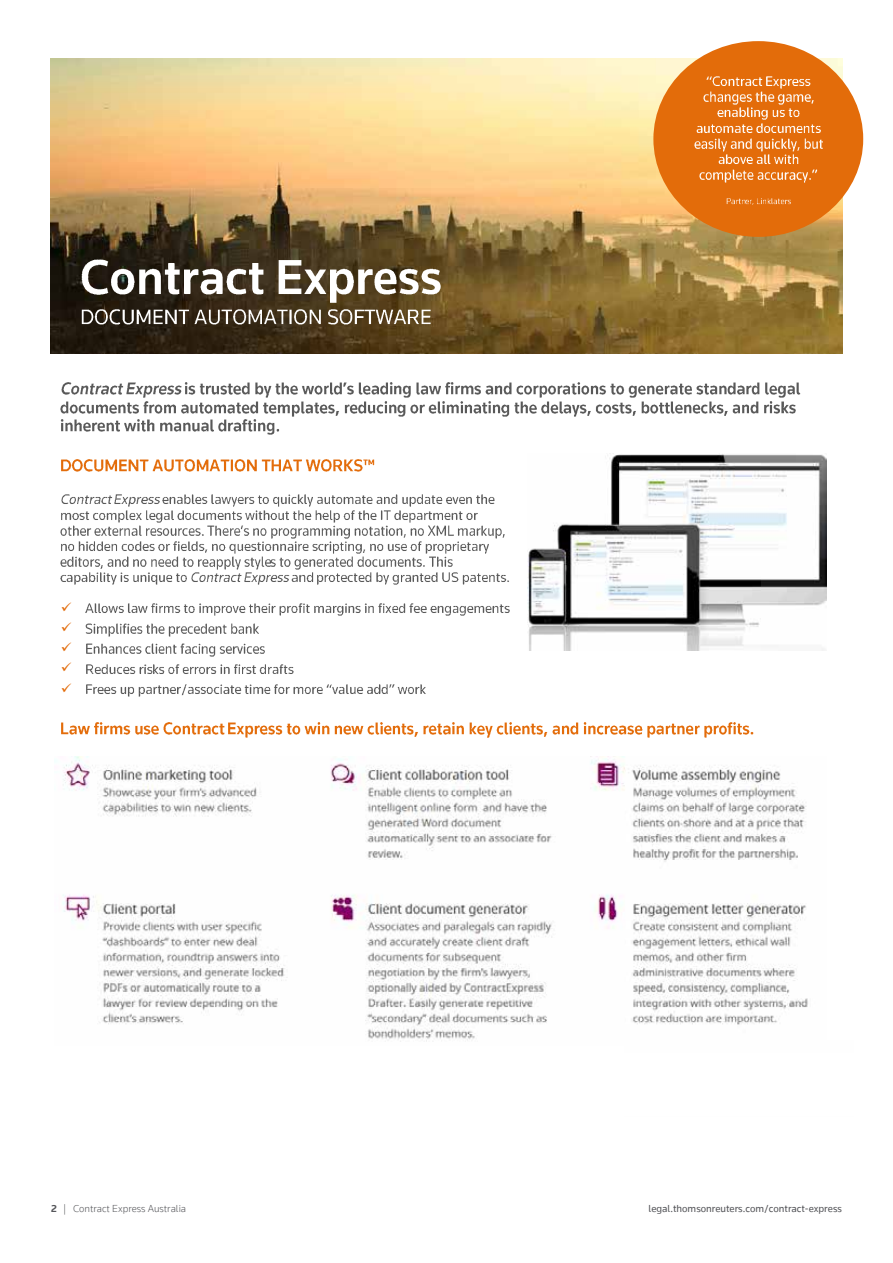
<style>
.page{position:relative;width:893px;height:1263px;background:#fff}
.page>*{position:absolute;margin:0;border:0;box-sizing:border-box;transform-origin:0 0}
.t1{font:13.8px/20.2px "Wingdings";color:#e36c0a;text-align:justify}
.t2{font:10.5px "Knowledge";color:#55565a}
.t3{font:300 10.5px "Knowledge";color:#55565a}
.s1{font-weight:700}
</style>
<div class="page">
<img style="left:51px;top:59px;width:791px;height:294px">
<img style="left:81px;top:249px;width:195px;height:56px">
<img style="left:276px;top:249px;width:190px;height:56px">
<img style="left:81px;top:305px;width:362px;height:23px">
<img style="left:61px;top:722px;width:164px;height:13px">
<img style="left:228px;top:722px;width:526px;height:15px">
<img style="left:527px;top:454px;width:299px;height:196px">
<img style="left:61px;top:382px;width:63px;height:13px">
<img style="left:126px;top:382px;width:59px;height:15px">
<img style="left:185px;top:382px;width:289px;height:15px">
<img style="left:474px;top:382px;width:327px;height:15px">
<img style="left:60px;top:397px;width:736px;height:19px">
<img style="left:60px;top:419px;width:220px;height:16px">
<img style="left:61px;top:494px;width:52px;height:10px">
<img style="left:114px;top:494px;width:46px;height:13px">
<img style="left:162px;top:494px;width:333px;height:13px">
<img style="left:61px;top:513px;width:18px;height:7px">
<img style="left:79px;top:510px;width:399px;height:12px">
<img style="left:61px;top:525px;width:143px;height:11px">
<img style="left:207px;top:525px;width:298px;height:13px">
<img style="left:61px;top:538px;width:436px;height:15px">
<img style="left:61px;top:556px;width:210px;height:13px">
<img style="left:271px;top:556px;width:182px;height:13px">
<img style="left:61px;top:575px;width:6px;height:7px">
<img style="left:67px;top:572px;width:120px;height:13px">
<img style="left:191px;top:569px;width:51px;height:13px">
<img style="left:244px;top:569px;width:48px;height:16px">
<img style="left:292px;top:569px;width:22px;height:13px">
<img style="left:317px;top:572px;width:192px;height:13px">
<img style="left:86px;top:603px;width:424px;height:13px">
<img style="left:86px;top:623px;width:173px;height:13px">
<img style="left:86px;top:643px;width:179px;height:13px">
<img style="left:86px;top:664px;width:66px;height:10px">
<img style="left:152px;top:664px;width:142px;height:10px">
<img style="left:86px;top:684px;width:340px;height:13px">
<img style="left:61px;top:459px;width:314px;height:13px">
<img style="left:54px;top:757px;width:754px;height:285px">
<div style="left:653px;top:41px;width:210px;height:196px;background:#e36c0a;border-radius:50%"></div>
<img style="left:706px;top:76px;width:57px;height:10px">
<img style="left:766px;top:76px;width:45px;height:13px">
<img style="left:703px;top:91px;width:111px;height:13px">
<img style="left:717px;top:104px;width:83px;height:16px">
<img style="left:696px;top:123px;width:125px;height:10px">
<img style="left:694px;top:138px;width:129px;height:13px">
<img style="left:718px;top:151px;width:81px;height:13px">
<img style="left:700px;top:169px;width:118px;height:13px">
<img style="left:726px;top:198px;width:19px;height:7px">
<img style="left:745px;top:198px;width:46px;height:7px">
<h1 class="t1" style="left:61px;top:598px;width:12px">✓ ✓ ✓ ✓ ✓</h1>
<p class="t3" style="left:51px;top:1202px;width:137px"><span class="s1">2</span> | Contract Express Australia</p>
<p class="t2" style="left:649px;top:1202px;width:195px">legal.thomsonreuters.com/contract-express</p>
</div>
